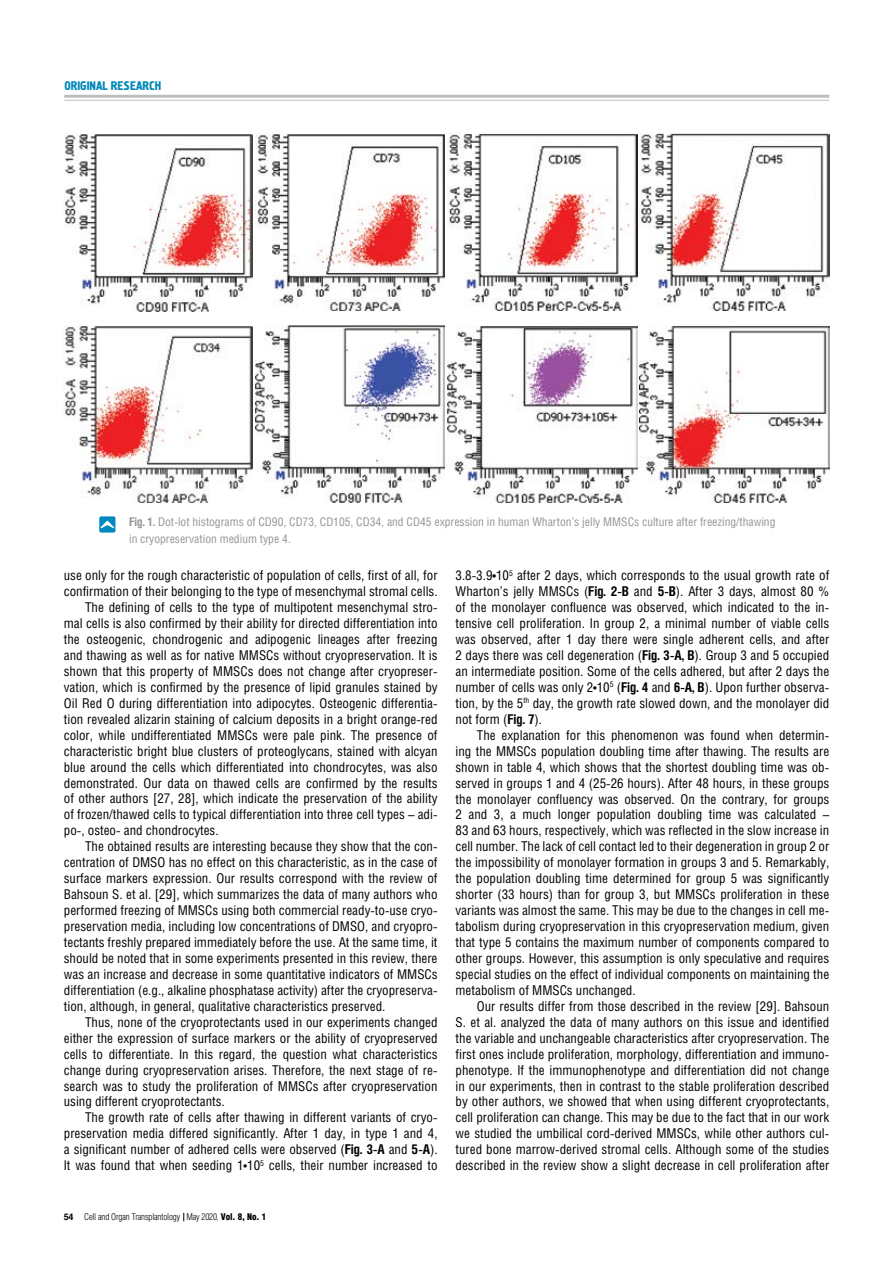
<style>
.page{position:relative;width:893px;height:1263px;background:#fff}
.page>*{position:absolute;margin:0;border:0;box-sizing:border-box;transform-origin:0 0}
.t1{font:13.5px/15.9px "Helios Cond C";color:#000;text-align:justify}
.t2{font:12.45px "Hermes C";color:#0088b8}
.t3{font:12px/16.5px "Helios Cond C";color:#939598}
.t4{font:9px "AG Letterica Cond L";letter-spacing:-.015em;color:#000}
.s1{font-weight:700}
.s2{font-family:"Helios C";font-weight:700}
</style>
<div class="page">
<hr style="left:64px;top:95px;width:765px;height:3px;background:#bcbec0">
<hr style="left:64px;top:100px;width:765px;height:1px;background:#bcbec0">
<div style="left:99px;top:516px;width:16px;height:17px;background:#0089c0;border-radius:2px"></div>
<svg style="left:101px;top:521px;width:13px;height:7px"></svg>
<img style="left:63px;top:134px;width:190px;height:178px">
<img style="left:63px;top:325px;width:190px;height:177px">
<img style="left:448px;top:134px;width:189px;height:177px">
<img style="left:448px;top:326px;width:189px;height:176px">
<img style="left:256px;top:134px;width:189px;height:177px">
<img style="left:256px;top:325px;width:189px;height:177px">
<img style="left:640px;top:134px;width:189px;height:177px">
<img style="left:640px;top:325px;width:189px;height:177px">
<p class="t2" style="left:65px;top:78px;width:98px">ORIGINAL RESEARCH</p>
<p class="t3" style="left:129px;top:514px;width:648px"><span class="s1">Fig. 1.</span> Dot-lot histograms of CD90, CD73, CD105, CD34, and CD45 expression in human Wharton’s jelly MMSCs culture after freezing/thawing in cryopreservation medium type 4.</p>
<p class="t1" style="left:456px;top:567px;width:375px">3.8-3.9•10<sup>5</sup> after 2 days, which corresponds to the usual growth rate of Wharton’s jelly MMSCs (<span class="s1">Fig. 2-B</span> and <span class="s1">5-B</span>). After 3 days, almost 80 % of the monolayer confluence was observed, which indicated to the in&shy;tensive cell proliferation. In group 2, a minimal number of viable cells was observed, after 1 day there were single adherent cells, and after 2 days there was cell degeneration (<span class="s1">Fig. 3-A, B</span>). Group 3 and 5 occupied an intermediate position. Some of the cells adhered, but after 2 days the number of cells was only 2•10<sup>5</sup> (<span class="s1">Fig. 4</span> and <span class="s1">6-A, B</span>). Upon further observa&shy;tion, by the 5<sup>th</sup> day, the growth rate slowed down, and the monolayer did not form (<span class="s1">Fig. 7</span>).</p>
<p class="t1" style="left:456px;top:727px;width:375px;text-indent:21px">The explanation for this phenomenon was found when determin&shy;ing the MMSCs population doubling time after thawing. The results are shown in table 4, which shows that the shortest doubling time was ob&shy;served in groups 1 and 4 (25-26 hours). After 48 hours, in these groups the monolayer confluency was observed. On the contrary, for groups 2 and 3, a much longer population doubling time was calculated – 83 and 63 hours, respectively, which was reflected in the slow increase in cell number. The lack of cell contact led to their degeneration in group 2 or the impossibility of monolayer formation in groups 3 and 5. Remarkably, the population doubling time determined for group 5 was significantly shorter (33 hours) than for group 3, but MMSCs proliferation in these variants was almost the same. This may be due to the changes in cell me&shy;tabolism during cryopreservation in this cryopreservation medium, given that type 5 contains the maximum number of components compared to other groups. However, this assumption is only speculative and requires special studies on the effect of individual components on maintaining the metabolism of MMSCs unchanged.</p>
<p class="t1" style="left:456px;top:998px;width:375px;text-indent:21px">Our results differ from those described in the review [29]. Bahsoun S. et al. analyzed the data of many authors on this issue and identified the variable and unchangeable characteristics after cryopreservation. The first ones include proliferation, morphology, differentiation and immuno&shy;phenotype. If the immunophenotype and differentiation did not change in our experiments, then in contrast to the stable proliferation described by other authors, we showed that when using different cryoprotectants, cell proliferation can change. This may be due to the fact that in our work we studied the umbilical cord-derived MMSCs, while other authors cul&shy;tured bone marrow-derived stromal cells. Although some of the studies described in the review show a slight decrease in cell proliferation after</p>
<p class="t1" style="left:64px;top:567px;width:375px">use only for the rough characteristic of population of cells, first of all, for</p>
<p class="t1" style="left:64px;top:583px;width:375px">confirmation of their belonging to the type of mesenchymal stromal cells.</p>
<p class="t1" style="left:85px;top:599px;width:354px">The defining of cells to the type of multipotent mesenchymal stro-</p>
<p class="t1" style="left:64px;top:615px;width:375px">mal cells is also confirmed by their ability for directed differentiation into</p>
<p class="t1" style="left:64px;top:631px;width:375px">the osteogenic, chondrogenic and adipogenic lineages after freezing</p>
<p class="t1" style="left:64px;top:647px;width:375px">and thawing as well as for native MMSCs without cryopreservation. It is</p>
<p class="t1" style="left:64px;top:663px;width:375px">shown that this property of MMSCs does not change after cryopreser-</p>
<p class="t1" style="left:64px;top:679px;width:375px">vation, which is confirmed by the presence of lipid granules stained by</p>
<p class="t1" style="left:64px;top:695px;width:375px">Oil Red O during differentiation into adipocytes. Osteogenic differentia-</p>
<p class="t1" style="left:64px;top:711px;width:375px">tion revealed alizarin staining of calcium deposits in a bright orange-red</p>
<p class="t1" style="left:64px;top:727px;width:375px">color, while undifferentiated MMSCs were pale pink. The presence of</p>
<p class="t1" style="left:64px;top:743px;width:375px">characteristic bright blue clusters of proteoglycans, stained with alcyan</p>
<p class="t1" style="left:64px;top:758px;width:375px">blue around the cells which differentiated into chondrocytes, was also</p>
<p class="t1" style="left:64px;top:774px;width:375px">demonstrated. Our data on thawed cells are confirmed by the results</p>
<p class="t1" style="left:64px;top:790px;width:375px">of other authors [27, 28], which indicate the preservation of the ability</p>
<p class="t1" style="left:64px;top:806px;width:375px">of frozen/thawed cells to typical differentiation into three cell types – adi-</p>
<p class="t1" style="left:64px;top:822px;width:156px">po-, osteo- and chondrocytes.</p>
<p class="t1" style="left:85px;top:838px;width:354px">The obtained results are interesting because they show that the con-</p>
<p class="t1" style="left:64px;top:854px;width:375px">centration of DMSO has no effect on this characteristic, as in the case of</p>
<p class="t1" style="left:64px;top:870px;width:375px">surface markers expression. Our results correspond with the review of</p>
<p class="t1" style="left:64px;top:886px;width:375px">Bahsoun S. et al. [29], which summarizes the data of many authors who</p>
<p class="t1" style="left:64px;top:902px;width:375px">performed freezing of MMSCs using both commercial ready-to-use cryo-</p>
<p class="t1" style="left:64px;top:918px;width:375px">preservation media, including low concentrations of DMSO, and cryopro-</p>
<p class="t1" style="left:64px;top:934px;width:375px">tectants freshly prepared immediately before the use. At the same time, it</p>
<p class="t1" style="left:64px;top:950px;width:375px">should be noted that in some experiments presented in this review, there</p>
<p class="t1" style="left:64px;top:966px;width:375px">was an increase and decrease in some quantitative indicators of MMSCs</p>
<p class="t1" style="left:64px;top:982px;width:375px">differentiation (e.g., alkaline phosphatase activity) after the cryopreserva-</p>
<p class="t1" style="left:64px;top:998px;width:323px">tion, although, in general, qualitative characteristics preserved.</p>
<p class="t1" style="left:85px;top:1014px;width:354px">Thus, none of the cryoprotectants used in our experiments changed</p>
<p class="t1" style="left:64px;top:1030px;width:375px">either the expression of surface markers or the ability of cryopreserved</p>
<p class="t1" style="left:64px;top:1045px;width:375px">cells to differentiate. In this regard, the question what characteristics</p>
<p class="t1" style="left:64px;top:1061px;width:375px">change during cryopreservation arises. Therefore, the next stage of re-</p>
<p class="t1" style="left:64px;top:1077px;width:375px">search was to study the proliferation of MMSCs after cryopreservation</p>
<p class="t1" style="left:64px;top:1093px;width:162px">using different cryoprotectants.</p>
<p class="t1" style="left:85px;top:1109px;width:354px">The growth rate of cells after thawing in different variants of cryo-</p>
<p class="t1" style="left:64px;top:1125px;width:375px">preservation media differed significantly. After 1 day, in type 1 and 4,</p>
<p class="t1" style="left:64px;top:1141px;width:375px">a significant number of adhered cells were observed (<span class="s1">Fig. 3-A</span> and <span class="s1">5-A</span>).</p>
<p class="t1" style="left:64px;top:1157px;width:375px">It was found that when seeding 1•10<sup>5</sup> cells, their number increased to</p>
<p class="t4" style="left:64px;top:1212px;width:204px"><span class="s2">54</span> Cell and Organ Transplantology May 2020, <span class="s1">Vol. 8, No. 1</span></p>
</div>
